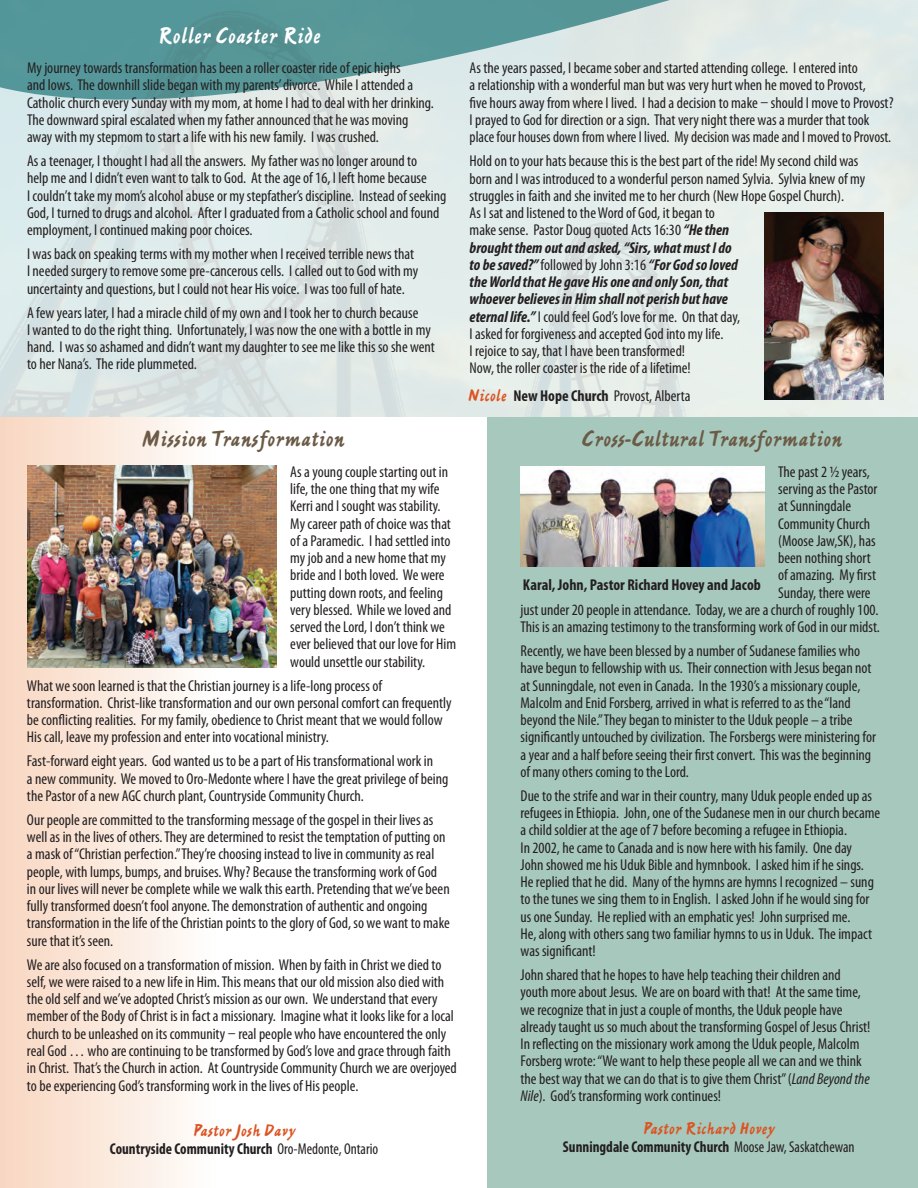
<style>
.page{position:relative;width:918px;height:1188px;background:#fff}
.page>*{position:absolute;margin:0;border:0;box-sizing:border-box;transform-origin:0 0}
.t1{font:24px "Ashley Script MT Std";color:#6b5a46}
.t2{font:24px "Ashley Script MT Std";color:#fff}
.t3{font:18px "Ashley Script MT Std";color:#db5422}
.t4{font:condensed 15.75px/17.2px "Myriad Pro";color:#231f20}
.t5{font:700 condensed 15.75px "Myriad Pro";color:#231f20;scale:.95 1}
.t6{font:700 condensed 15.75px "Myriad Pro";color:#231f20}
.s1{font-weight:400}
.s2{font-weight:700;font-style:italic}
.s3{font-family:"Ashley Script MT Std";font-stretch:normal;font-size:18px;color:#db5422}
.s4{font-weight:700}
.s5{font-style:italic}
</style>
<div class="page">
<div style="left:0;top:393px;width:216px;height:795px;background:linear-gradient(to right,#f8d6c0,#fdfdfb)"></div>
<div style="left:487px;top:402px;width:431px;height:786px;background:#a7c8bc"></div>
<img style="left:0;top:0;width:918px;height:417px">
<svg style="left:0;top:0;width:861px;height:108px;background:#9bc0c0"></svg>
<img style="left:27px;top:466px;width:250px;height:201px">
<img style="left:765px;top:213px;width:119px;height:186px">
<img style="left:521px;top:466px;width:244px;height:101px">
<h1 class="t2" style="left:158px;top:22px;width:165px">Roller Coaster Ride</h1>
<p class="t4" style="left:27px;top:59px;width:408px">My journey towards transformation has been a roller coaster ride of epic highs<br>and lows. The downhill slide began with my parents’ divorce. While I attended a Catholic church every Sunday with my mom, at home I had to deal with her drinking.<br>The downward spiral escalated when my father announced that he was moving away with my stepmom to start a life with his new family. I was crushed.</p>
<p class="t4" style="left:27px;top:152px;width:421px">As a teenager, I thought I had all the answers. My father was no longer around to<br>help me and I didn’t even want to talk to God. At the age of 16, I left home because<br>I couldn’t take my mom’s alcohol abuse or my stepfather’s discipline. Instead of seeking God, I turned to drugs and alcohol. After I graduated from a Catholic school and found employment, I continued making poor choices.</p>
<p class="t4" style="left:27px;top:245px;width:393px">I was back on speaking terms with my mother when I received terrible news that<br>I needed surgery to remove some pre-cancerous cells. I called out to God with my uncertainty and questions, but I could not hear His voice. I was too full of hate.</p>
<p class="t4" style="left:27px;top:304px;width:409px">A few years later, I had a miracle child of my own and I took her to church because<br>I wanted to do the right thing. Unfortunately, I was now the one with a bottle in my hand. I was so ashamed and didn’t want my daughter to see me like this so she went to her Nana’s. The ride plummeted.</p>
<h1 class="t1" style="left:141px;top:425px;width:205px">Mission Transformation</h1>
<p class="t4" style="left:290px;top:463px;width:167px">As a young couple starting out in life, the one thing that my wife<br>Kerri and I sought was stability.<br>My career path of choice was that of a Paramedic. I had settled into my job and a new home that my bride and I both loved. We were putting down roots, and feeling very blessed. While we loved and served the Lord, I don’t think we ever believed that our love for Him would unsettle our stability.</p>
<p class="t4" style="left:27px;top:677px;width:426px">What we soon learned is that the Christian journey is a life-long process of transformation. Christ-like transformation and our own personal comfort can frequently be conflicting realities. For my family, obedience to Christ meant that we would follow His call, leave my profession and enter into vocational ministry.</p>
<p class="t4" style="left:27px;top:752px;width:423px">Fast-forward eight years. God wanted us to be a part of His transformational work in<br>a new community. We moved to Oro-Medonte where I have the great privilege of being the Pastor of a new AGC church plant, Countryside Community Church.</p>
<p class="t4" style="left:27px;top:811px;width:424px">Our people are committed to the transforming message of the gospel in their lives as well as in the lives of others. They are determined to resist the temptation of putting on a mask of “Christian perfection.” They’re choosing instead to live in community as real people, with lumps, bumps, and bruises. Why? Because the transforming work of God in our lives will never be complete while we walk this earth. Pretending that we’ve been fully transformed doesn’t fool anyone. The demonstration of authentic and ongoing transformation in the life of the Christian points to the glory of God, so we want to make sure that it’s seen.</p>
<p class="t4" style="left:27px;top:955px;width:431px">We are also focused on a transformation of mission. When by faith in Christ we died to self, we were raised to a new life in Him. This means that our old mission also died with the old self and we’ve adopted Christ’s mission as our own. We understand that every member of the Body of Christ is in fact a missionary. Imagine what it looks like for a local church to be unleashed on its community – real people who have encountered the only real God … who are continuing to be transformed by God’s love and grace through faith in Christ. That’s the Church in action. At Countryside Community Church we are overjoyed to be experiencing God’s transforming work in the lives of His people.</p>
<p class="t3" style="left:193px;top:1120px;width:105px">Pastor Josh Davy</p>
<p class="t5" style="left:110px;top:1139px;width:284px">Countryside Community Church <span class="s1">Oro-Medonte, Ontario</span></p>
<p class="t4" style="left:470px;top:59px;width:425px">As the years passed, I became sober and started attending college. I entered into<br>a relationship with a wonderful man but was very hurt when he moved to Provost,<br>five hours away from where I lived. I had a decision to make – should I move to Provost?<br>I prayed to God for direction or a sign. That very night there was a murder that took place four houses down from where I lived. My decision was made and I moved to Provost.</p>
<p class="t4" style="left:470px;top:152px;width:397px">Hold on to your hats because this is the best part of the ride! My second child was born and I was introduced to a wonderful person named Sylvia. Sylvia knew of my struggles in faith and she invited me to her church (New Hope Gospel Church).<br>As I sat and listened to the Word of God, it began to<br>make sense. Pastor Doug quoted Acts 16:30 <span class="s2">“He then<br>brought them out and asked, “Sirs, what must I do<br>to be saved?”</span> followed by John 3:16 <span class="s2">“For God so loved<br>the World that He gave His one and only Son, that<br>whoever believes in Him shall not perish but have<br>eternal life.”</span> I could feel God’s love for me. On that day,<br>I asked for forgiveness and accepted God into my life.<br>I rejoice to say, that I have been transformed!<br>Now, the roller coaster is the ride of a lifetime!</p>
<p class="t4" style="left:468px;top:387px;width:224px"><span class="s3">Nicole</span> <span class="s4">New Hope Church</span> Provost, Alberta</p>
<h1 class="t1" style="left:582px;top:425px;width:262px">Cross-Cultural Transformation</h1>
<p class="t4" style="left:778px;top:463px;width:93px">The past 2 ½ years,</p>
<p class="t4" style="left:778px;top:480px;width:101px">serving as the Pastor</p>
<p class="t4" style="left:778px;top:497px;width:75px">at Sunningdale</p>
<p class="t4" style="left:778px;top:515px;width:94px">Community Church</p>
<p class="t4" style="left:778px;top:532px;width:99px">(Moose Jaw,SK), has</p>
<p class="t4" style="left:778px;top:549px;width:94px">been nothing short</p>
<p class="t4" style="left:778px;top:566px;width:99px">of amazing. My first</p>
<p class="t4" style="left:778px;top:584px;width:94px">Sunday, there were</p>
<p class="t4" style="left:521px;top:601px;width:359px">just under 20 people in attendance. Today, we are a church of roughly 100.</p>
<p class="t4" style="left:521px;top:618px;width:361px">This is an amazing testimony to the transforming work of God in our midst.</p>
<p class="t4" style="left:521px;top:642px;width:357px">Recently, we have been blessed by a number of Sudanese families who have begun to fellowship with us. Their connection with Jesus began not at Sunningdale, not even in Canada. In the 1930’s a missionary couple, Malcolm and Enid Forsberg, arrived in what is referred to as the “land beyond the Nile.” They began to minister to the Uduk people – a tribe significantly untouched by civilization. The Forsbergs were ministering for a year and a half before seeing their first convert. This was the beginning of many others coming to the Lord.</p>
<p class="t4" style="left:521px;top:787px;width:361px">Due to the strife and war in their country, many Uduk people ended up as refugees in Ethiopia. John, one of the Sudanese men in our church became a child soldier at the age of 7 before becoming a refugee in Ethiopia.<br>In 2002, he came to Canada and is now here with his family. One day<br>John showed me his Uduk Bible and hymnbook. I asked him if he sings.<br>He replied that he did. Many of the hymns are hymns I recognized – sung to the tunes we sing them to in English. I asked John if he would sing for us one Sunday. He replied with an emphatic yes! John surprised me.<br>He, along with others sang two familiar hymns to us in Uduk. The impact was significant!</p>
<p class="t4" style="left:521px;top:966px;width:351px">John shared that he hopes to have help teaching their children and youth more about Jesus. We are on board with that! At the same time, we recognize that in just a couple of months, the Uduk people have already taught us so much about the transforming Gospel of Jesus Christ!<br>In reflecting on the missionary work among the Uduk people, Malcolm Forsberg wrote: “We want to help these people all we can and we think the best way that we can do that is to give them Christ” (<span class="s5">Land Beyond the Nile</span>). God’s transforming work continues!</p>
<p class="t6" style="left:523px;top:575px;width:239px">Karal, John, Pastor Richard Hovey and Jacob</p>
<p class="t3" style="left:643px;top:1118px;width:134px">Pastor Richard Hovey</p>
<p class="t5" style="left:563px;top:1137px;width:309px">Sunningdale Community Church <span class="s1">Moose Jaw, Saskatchewan</span></p>
</div>
